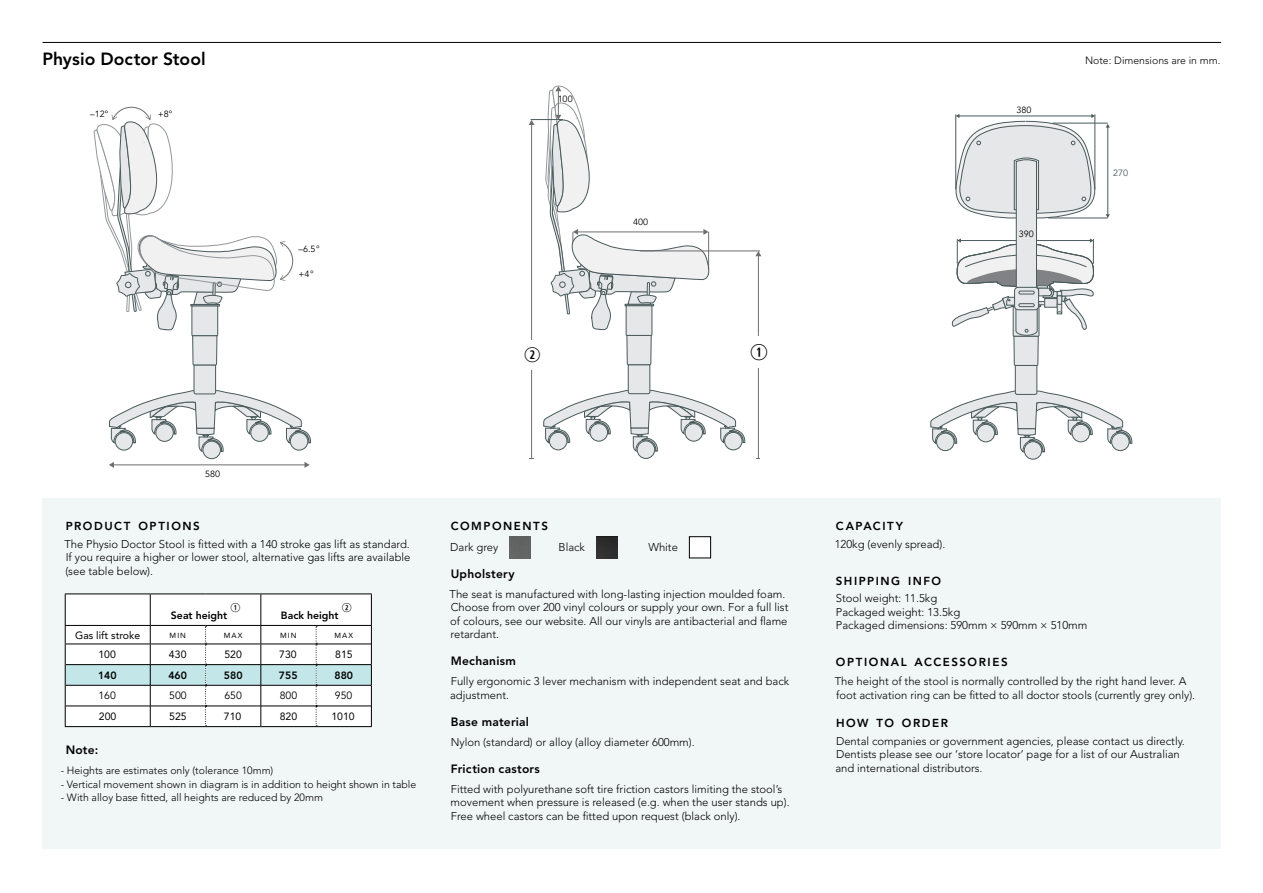
<style>
.page{position:relative;width:1263px;height:893px;background:#fff}
.page>*{position:absolute;margin:0;border:0;box-sizing:border-box;transform-origin:0 0}
.t1{font:800 17.55px "Avenir";color:#000}
.t2{font:800 12px "Avenir";letter-spacing:.02em;color:#000}
.t3{font:800 11.55px "Avenir";letter-spacing:.135em;color:#000}
.t4{font:300 11.25px/13.5px "Avenir";color:#000}
.t5{font:300 10.5px "Avenir";color:#000}
.t6{font:10.5px "Avenir";color:#000}
.t7{font:800 10.5px "Avenir";color:#000}
.t8{font:10.5px "Avenir";color:#000}
.t9{font:9.15px "Avenir";color:#4a5a5c}
.t10{font:9px "Avenir";color:#000}
.t11{font:7.35px "Avenir";letter-spacing:.145em;color:#000}
</style>
<div class="page">
<div style="left:43px;top:499px;width:1178px;height:350px;background:#f1f6f7"></div>
<hr style="left:43px;top:42px;width:1178px;height:1px;background:#000">
<hr style="left:65px;top:593px;width:85px;height:1px;background:#000">
<hr style="left:150px;top:593px;width:56px;height:1px;background:#000">
<hr style="left:206px;top:593px;width:55px;height:1px;background:#000">
<hr style="left:261px;top:593px;width:55px;height:1px;background:#000">
<hr style="left:316px;top:593px;width:56px;height:1px;background:#000">
<img style="left:510px;top:537px;width:21px;height:21px">
<img style="left:596px;top:537px;width:21px;height:21px">
<div style="left:689px;top:537px;width:22px;height:21px;background:#fff"></div>
<div style="left:689px;top:536px;width:22px;height:22px;border:1px solid #000"></div>
<div style="left:203px;top:441px;width:17px;height:18px;background:#e6e7e8;border-radius:50%"></div>
<div style="left:203px;top:441px;width:18px;height:18px;border:1px solid #4a5a5c;border-radius:50%"></div>
<hr style="left:113px;top:464px;width:192px;height:1px;background:#6d6e71">
<svg style="left:304px;top:462px;width:6px;height:6px"></svg>
<svg style="left:109px;top:462px;width:5px;height:6px"></svg>
<svg style="left:93px;top:106px;width:218px;height:346px"></svg>
<div style="left:637px;top:441px;width:18px;height:17px;background:#e6e7e8;border-radius:50%"></div>
<div style="left:637px;top:441px;width:18px;height:18px;border:1px solid #4a5a5c;border-radius:50%"></div>
<hr style="left:640px;top:251px;width:120px;height:1px;background:#6d6e71">
<hr style="left:758px;top:255px;width:1px;height:79px;background:#6d6e71">
<svg style="left:755px;top:251px;width:6px;height:5px"></svg>
<hr style="left:758px;top:334px;width:1px;height:34px;background:#6d6e71">
<hr style="left:758px;top:368px;width:1px;height:91px;background:#6d6e71">
<hr style="left:531px;top:124px;width:1px;height:334px;background:#6d6e71">
<div style="left:752px;top:336px;width:13px;height:32px;background:#fff"></div>
<div style="left:1024px;top:442px;width:18px;height:17px;background:#e6e7e8;border-radius:50%"></div>
<div style="left:1024px;top:441px;width:18px;height:18px;border:1px solid #4a5a5c;border-radius:50%"></div>
<svg style="left:930px;top:114px;width:202px;height:339px"></svg>
<svg style="left:65px;top:594px;width:307px;height:133px"></svg>
<svg style="left:528px;top:85px;width:217px;height:367px"></svg>
<h1 class="t1" style="left:43px;top:48px;width:165px">Physio Doctor Stool</h1>
<p class="t10" style="left:90px;top:109px;width:20px">–12°</p>
<p class="t10" style="left:158px;top:109px;width:16px">+8°</p>
<p class="t10" style="left:298px;top:244px;width:23px">–6.5°</p>
<p class="t10" style="left:298px;top:268px;width:17px">+4°</p>
<p class="t10" style="left:558px;top:94px;width:16px">100</p>
<p class="t10" style="left:633px;top:217px;width:17px">400</p>
<p class="t10" style="left:529px;top:346px;width:7px">2</p>
<p class="t8" style="left:756px;top:347px;width:7px">1<sup>1</sup></p>
<p class="t10" style="left:205px;top:468px;width:17px">580</p>
<p class="t3" style="left:66px;top:519px;width:136px">PRODUCT OPTIONS</p>
<p class="t4" style="left:64px;top:537px;width:348px;text-align:justify">The Physio Doctor Stool is fitted with a 140 stroke gas lift as standard.<br>If you require a higher or lower stool, alternative gas lifts are available (see table below).</p>
<p class="t7" style="left:171px;top:609px;width:58px">Seat height</p>
<p class="t7" style="left:281px;top:609px;width:59px">Back height</p>
<p class="t6" style="left:75px;top:630px;width:66px">Gas lift stroke</p>
<p class="t11" style="left:170px;top:631px;width:18px">MIN</p>
<p class="t11" style="left:224px;top:631px;width:20px">MAX</p>
<p class="t11" style="left:280px;top:631px;width:18px">MIN</p>
<p class="t11" style="left:334px;top:631px;width:20px">MAX</p>
<p class="t6" style="left:98px;top:648px;width:19px">100</p>
<p class="t6" style="left:169px;top:648px;width:19px">430</p>
<p class="t6" style="left:224px;top:648px;width:19px">520</p>
<p class="t6" style="left:279px;top:648px;width:19px">730</p>
<p class="t6" style="left:335px;top:648px;width:19px">815</p>
<p class="t7" style="left:98px;top:669px;width:20px">140</p>
<p class="t7" style="left:168px;top:669px;width:20px">460</p>
<p class="t7" style="left:224px;top:669px;width:20px">580</p>
<p class="t7" style="left:279px;top:669px;width:20px">755</p>
<p class="t7" style="left:334px;top:669px;width:20px">880</p>
<p class="t8" style="left:98px;top:690px;width:19px">160</p>
<p class="t8" style="left:169px;top:690px;width:19px">500</p>
<p class="t8" style="left:224px;top:690px;width:19px">650</p>
<p class="t8" style="left:280px;top:690px;width:19px">800</p>
<p class="t8" style="left:335px;top:690px;width:19px">950</p>
<p class="t6" style="left:99px;top:710px;width:19px">200</p>
<p class="t6" style="left:169px;top:710px;width:19px">525</p>
<p class="t6" style="left:224px;top:710px;width:19px">710</p>
<p class="t6" style="left:280px;top:710px;width:19px">820</p>
<p class="t6" style="left:331px;top:710px;width:25px">1010</p>
<p class="t2" style="left:66px;top:743px;width:34px">Note:</p>
<p class="t5" style="left:61px;top:764px;width:214px">- Heights are estimates only (tolerance 10mm)</p>
<p class="t5" style="left:61px;top:778px;width:357px">- Vertical movement shown in diagram is in addition to height shown in table</p>
<p class="t5" style="left:61px;top:791px;width:264px">- With alloy base fitted, all heights are reduced by 20mm</p>
<p class="t3" style="left:451px;top:519px;width:99px">COMPONENTS</p>
<p class="t4" style="left:450px;top:540px;width:50px">Dark grey</p>
<p class="t4" style="left:559px;top:540px;width:28px">Black</p>
<p class="t4" style="left:648px;top:540px;width:31px">White</p>
<p class="t2" style="left:451px;top:566px;width:65px">Upholstery</p>
<p class="t4" style="left:450px;top:587px;width:340px">The seat is manufactured with long-lasting injection moulded foam.<br>Choose from over 200 vinyl colours or supply your own. For a full list of colours, see our website. All our vinyls are antibacterial and flame retardant.</p>
<p class="t2" style="left:451px;top:654px;width:67px">Mechanism</p>
<p class="t4" style="left:450px;top:674px;width:341px">Fully ergonomic 3 lever mechanism with independent seat and back adjustment.</p>
<p class="t2" style="left:451px;top:715px;width:80px">Base material</p>
<p class="t4" style="left:451px;top:735px;width:245px">Nylon (standard) or alloy (alloy diameter 600mm).</p>
<p class="t2" style="left:451px;top:762px;width:91px">Friction castors</p>
<p class="t4" style="left:451px;top:782px;width:341px">Fitted with polyurethane soft tire friction castors limiting the stool’s movement when pressure is released (e.g. when the user stands up).<br>Free wheel castors can be fitted upon request (black only).</p>
<p class="t10" style="left:1016px;top:104px;width:17px">380</p>
<p class="t10" style="left:1019px;top:229px;width:16px">390</p>
<p class="t5" style="left:1085px;top:54px;width:137px">Note: Dimensions are in mm.</p>
<p class="t9" style="left:1113px;top:167px;width:17px">270</p>
<p class="t3" style="left:836px;top:519px;width:69px">CAPACITY</p>
<p class="t4" style="left:835px;top:537px;width:112px">120kg (evenly spread).</p>
<p class="t3" style="left:836px;top:574px;width:107px">SHIPPING INFO</p>
<p class="t4" style="left:836px;top:592px;width:253px">Stool weight: 11.5kg<br>Packaged weight: 13.5kg<br>Packaged dimensions: 590mm × 590mm × 510mm</p>
<p class="t3" style="left:836px;top:655px;width:173px">OPTIONAL ACCESSORIES</p>
<p class="t4" style="left:835px;top:674px;width:362px">The height of the stool is normally controlled by the right hand lever. A foot activation ring can be fitted to all doctor stools (currently grey only).</p>
<p class="t3" style="left:836px;top:716px;width:113px">HOW TO ORDER</p>
<p class="t4" style="left:835px;top:734px;width:351px">Dental companies or government agencies, please contact us directly.<br>Dentists please see our ‘store locator’ page for a list of our Australian and international distributors.</p>
</div>
